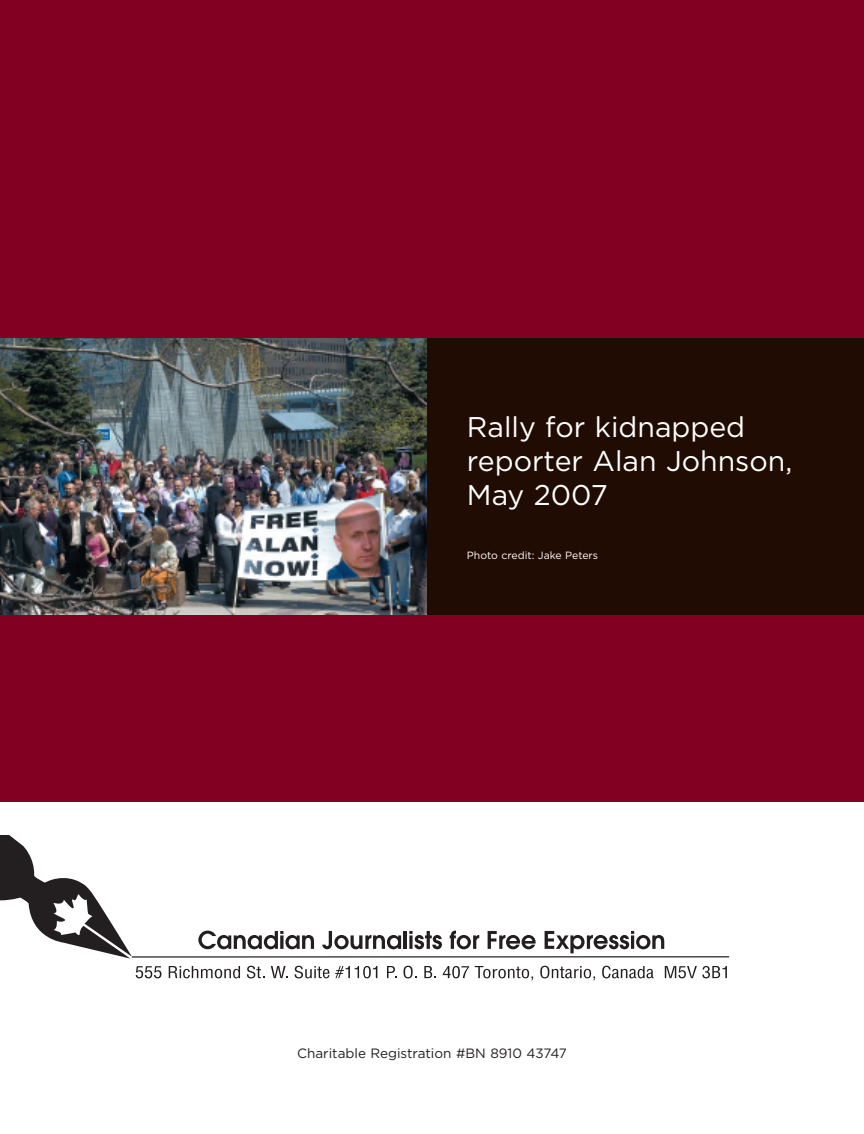
<style>
.page{position:relative;width:864px;height:1134px;background:#fff}
.page>*{position:absolute;margin:0;border:0;box-sizing:border-box;transform-origin:0 0}
.t1{font:28.5px/34.2px "Gotham";color:#fff}
.t2{font:13.5px "Gotham";color:#231f20}
.t3{font:10.5px "Gotham";color:#fff}
</style>
<div class="page">
<svg style="left:0;top:836px;width:132px;height:123px"></svg>
<hr style="left:132px;top:955px;width:597px;height:3px;background:#231f20">
<svg style="left:198px;top:931px;width:116px;height:18px"></svg>
<svg style="left:322px;top:931px;width:79px;height:18px"></svg>
<hr style="left:404px;top:931px;width:3px;height:18px;background:#231f20">
<svg style="left:409px;top:931px;width:33px;height:18px"></svg>
<svg style="left:450px;top:931px;width:29px;height:18px"></svg>
<svg style="left:488px;top:931px;width:48px;height:18px"></svg>
<svg style="left:545px;top:931px;width:119px;height:22px"></svg>
<svg style="left:136px;top:966px;width:26px;height:12px"></svg>
<svg style="left:169px;top:966px;width:71px;height:12px"></svg>
<svg style="left:247px;top:966px;width:17px;height:12px"></svg>
<svg style="left:271px;top:966px;width:17px;height:12px"></svg>
<svg style="left:295px;top:966px;width:34px;height:12px"></svg>
<svg style="left:335px;top:966px;width:42px;height:12px"></svg>
<svg style="left:387px;top:966px;width:9px;height:12px"></svg>
<svg style="left:403px;top:966px;width:14px;height:12px"></svg>
<svg style="left:424px;top:966px;width:12px;height:12px"></svg>
<svg style="left:443px;top:966px;width:26px;height:12px"></svg>
<svg style="left:475px;top:966px;width:58px;height:15px"></svg>
<svg style="left:540px;top:966px;width:55px;height:15px"></svg>
<svg style="left:602px;top:966px;width:52px;height:12px"></svg>
<svg style="left:665px;top:966px;width:62px;height:12px"></svg>
<div style="left:0;top:0;width:864px;height:802px;background:#820123"></div>
<div style="left:0;top:338px;width:864px;height:277px;background:#210c03"></div>
<img style="left:0;top:338px;width:426px;height:277px">
<p class="t1" style="left:467px;top:410px;width:327px">Rally for kidnapped reporter Alan Johnson,<br>May 2007</p>
<p class="t3" style="left:467px;top:549px;width:133px">Photo credit: Jake Peters</p>
<p class="t2" style="left:297px;top:1046px;width:271px">Charitable Registration #BN 8910 43747</p>
</div>
